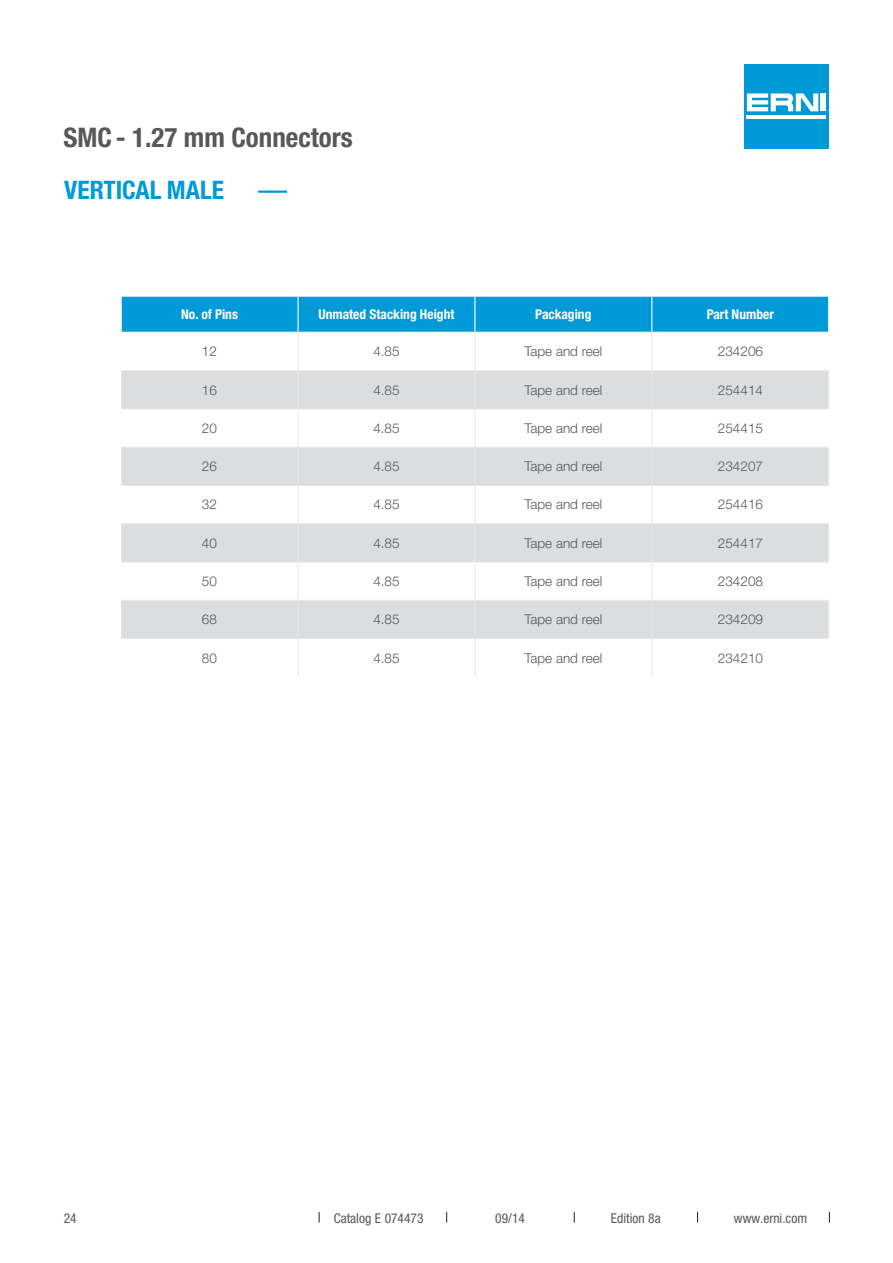
<style>
.page{position:relative;width:893px;height:1263px;background:#fff}
.page>*{position:absolute;margin:0;border:0;box-sizing:border-box;transform-origin:0 0}
.t1{font:700 condensed 27px "Helvetica Neue LT Pro";color:#57585a}
.t2{font:700 condensed 25.5px "Helvetica Neue LT Pro";color:#009ad9}
.t3{font:300 13.5px "Helvetica Neue LT Pro";color:#57585a}
.t4{font:700 condensed 13.5px "Helvetica Neue LT Pro";color:#fff}
.t5{font:condensed 13.5px "Helvetica Neue LT Pro";color:#57585a}
</style>
<div class="page">
<hr style="left:258px;top:190px;width:29px;height:3px;background:#009ad9">
<div style="left:122px;top:297px;width:706px;height:35px;background:#009ad9"></div>
<svg style="left:121px;top:371px;width:708px;height:267px;fill:#dcdddf"></svg>
<hr style="left:298px;top:333px;width:1px;height:37px;background:#e6e7e9">
<hr style="left:475px;top:333px;width:1px;height:37px;background:#e6e7e9">
<hr style="left:651px;top:333px;width:1px;height:37px;background:#e6e7e9">
<hr style="left:121px;top:370px;width:177px;height:1px;background:#e6e7e9">
<hr style="left:298px;top:370px;width:177px;height:1px;background:#e6e7e9">
<hr style="left:298px;top:371px;width:1px;height:38px;background:#e6e7e9">
<hr style="left:475px;top:370px;width:177px;height:1px;background:#e6e7e9">
<hr style="left:475px;top:371px;width:1px;height:38px;background:#e6e7e9">
<hr style="left:652px;top:370px;width:177px;height:1px;background:#e6e7e9">
<hr style="left:651px;top:371px;width:1px;height:38px;background:#e6e7e9">
<hr style="left:121px;top:409px;width:177px;height:1px;background:#e6e7e9">
<hr style="left:298px;top:409px;width:177px;height:1px;background:#e6e7e9">
<hr style="left:298px;top:409px;width:1px;height:38px;background:#e6e7e9">
<hr style="left:475px;top:409px;width:177px;height:1px;background:#e6e7e9">
<hr style="left:475px;top:409px;width:1px;height:38px;background:#e6e7e9">
<hr style="left:652px;top:409px;width:177px;height:1px;background:#e6e7e9">
<hr style="left:651px;top:409px;width:1px;height:38px;background:#e6e7e9">
<hr style="left:121px;top:447px;width:177px;height:1px;background:#e6e7e9">
<hr style="left:298px;top:447px;width:177px;height:1px;background:#e6e7e9">
<hr style="left:298px;top:448px;width:1px;height:37px;background:#e6e7e9">
<hr style="left:475px;top:447px;width:177px;height:1px;background:#e6e7e9">
<hr style="left:475px;top:448px;width:1px;height:37px;background:#e6e7e9">
<hr style="left:652px;top:447px;width:177px;height:1px;background:#e6e7e9">
<hr style="left:651px;top:448px;width:1px;height:37px;background:#e6e7e9">
<hr style="left:121px;top:485px;width:177px;height:1px;background:#e6e7e9">
<hr style="left:298px;top:485px;width:177px;height:1px;background:#e6e7e9">
<hr style="left:298px;top:486px;width:1px;height:37px;background:#e6e7e9">
<hr style="left:475px;top:485px;width:177px;height:1px;background:#e6e7e9">
<hr style="left:475px;top:486px;width:1px;height:37px;background:#e6e7e9">
<hr style="left:652px;top:485px;width:177px;height:1px;background:#e6e7e9">
<hr style="left:651px;top:486px;width:1px;height:37px;background:#e6e7e9">
<hr style="left:121px;top:523px;width:177px;height:1px;background:#e6e7e9">
<hr style="left:298px;top:523px;width:177px;height:1px;background:#e6e7e9">
<hr style="left:298px;top:524px;width:1px;height:38px;background:#e6e7e9">
<hr style="left:475px;top:523px;width:177px;height:1px;background:#e6e7e9">
<hr style="left:475px;top:524px;width:1px;height:38px;background:#e6e7e9">
<hr style="left:652px;top:523px;width:177px;height:1px;background:#e6e7e9">
<hr style="left:651px;top:524px;width:1px;height:38px;background:#e6e7e9">
<hr style="left:121px;top:562px;width:177px;height:1px;background:#e6e7e9">
<hr style="left:298px;top:562px;width:177px;height:1px;background:#e6e7e9">
<hr style="left:298px;top:562px;width:1px;height:38px;background:#e6e7e9">
<hr style="left:475px;top:562px;width:177px;height:1px;background:#e6e7e9">
<hr style="left:475px;top:562px;width:1px;height:38px;background:#e6e7e9">
<hr style="left:652px;top:562px;width:177px;height:1px;background:#e6e7e9">
<hr style="left:651px;top:562px;width:1px;height:38px;background:#e6e7e9">
<hr style="left:121px;top:600px;width:177px;height:1px;background:#e6e7e9">
<hr style="left:298px;top:600px;width:177px;height:1px;background:#e6e7e9">
<hr style="left:298px;top:601px;width:1px;height:37px;background:#e6e7e9">
<hr style="left:475px;top:600px;width:177px;height:1px;background:#e6e7e9">
<hr style="left:475px;top:601px;width:1px;height:37px;background:#e6e7e9">
<hr style="left:652px;top:600px;width:177px;height:1px;background:#e6e7e9">
<hr style="left:651px;top:601px;width:1px;height:37px;background:#e6e7e9">
<hr style="left:121px;top:638px;width:177px;height:1px;background:#e6e7e9">
<hr style="left:298px;top:638px;width:177px;height:1px;background:#e6e7e9">
<hr style="left:298px;top:639px;width:1px;height:38px;background:#e6e7e9">
<hr style="left:475px;top:638px;width:177px;height:1px;background:#e6e7e9">
<hr style="left:475px;top:639px;width:1px;height:38px;background:#e6e7e9">
<hr style="left:652px;top:638px;width:177px;height:1px;background:#e6e7e9">
<hr style="left:651px;top:639px;width:1px;height:38px;background:#e6e7e9">
<hr style="left:297px;top:297px;width:2px;height:35px;background:#fff">
<hr style="left:474px;top:297px;width:1px;height:35px;background:#fff">
<hr style="left:651px;top:297px;width:1px;height:35px;background:#fff">
<div style="left:744px;top:64px;width:85px;height:85px;background:#009ad9"></div>
<hr style="left:747px;top:115px;width:79px;height:4px;background:#fff">
<div style="left:821px;top:93px;width:5px;height:18px;background:#fff"></div>
<svg style="left:747px;top:93px;width:71px;height:18px"></svg>
<h1 class="t1" style="left:64px;top:121px;width:291px">SMC- 1.27 mm Connectors</h1>
<h2 class="t2" style="left:64px;top:175px;width:161px">VERTICAL MALE</h2>
<p class="t4" style="left:181px;top:306px;width:58px">No. of Pins</p>
<p class="t4" style="left:318px;top:306px;width:137px">Unmated Stacking Height</p>
<p class="t4" style="left:535px;top:306px;width:58px">Packaging</p>
<p class="t4" style="left:707px;top:306px;width:69px">Part Number</p>
<p class="t3" style="left:202px;top:343px;width:17px">12</p>
<p class="t3" style="left:373px;top:343px;width:28px">4.85</p>
<p class="t3" style="left:524px;top:343px;width:79px">Tape and reel</p>
<p class="t3" style="left:718px;top:343px;width:47px">234206</p>
<p class="t3" style="left:202px;top:382px;width:17px">16</p>
<p class="t3" style="left:373px;top:382px;width:28px">4.85</p>
<p class="t3" style="left:524px;top:382px;width:79px">Tape and reel</p>
<p class="t3" style="left:718px;top:382px;width:47px">254414</p>
<p class="t3" style="left:202px;top:420px;width:17px">20</p>
<p class="t3" style="left:373px;top:420px;width:28px">4.85</p>
<p class="t3" style="left:524px;top:420px;width:79px">Tape and reel</p>
<p class="t3" style="left:718px;top:420px;width:47px">254415</p>
<p class="t3" style="left:202px;top:458px;width:17px">26</p>
<p class="t3" style="left:373px;top:458px;width:28px">4.85</p>
<p class="t3" style="left:524px;top:458px;width:79px">Tape and reel</p>
<p class="t3" style="left:718px;top:458px;width:47px">234207</p>
<p class="t3" style="left:202px;top:496px;width:17px">32</p>
<p class="t3" style="left:373px;top:496px;width:28px">4.85</p>
<p class="t3" style="left:524px;top:496px;width:79px">Tape and reel</p>
<p class="t3" style="left:718px;top:496px;width:47px">254416</p>
<p class="t3" style="left:202px;top:535px;width:17px">40</p>
<p class="t3" style="left:373px;top:535px;width:28px">4.85</p>
<p class="t3" style="left:524px;top:535px;width:79px">Tape and reel</p>
<p class="t3" style="left:718px;top:535px;width:47px">254417</p>
<p class="t3" style="left:202px;top:573px;width:17px">50</p>
<p class="t3" style="left:373px;top:573px;width:28px">4.85</p>
<p class="t3" style="left:524px;top:573px;width:79px">Tape and reel</p>
<p class="t3" style="left:718px;top:573px;width:47px">234208</p>
<p class="t3" style="left:202px;top:611px;width:17px">68</p>
<p class="t3" style="left:373px;top:611px;width:28px">4.85</p>
<p class="t3" style="left:524px;top:611px;width:79px">Tape and reel</p>
<p class="t3" style="left:718px;top:611px;width:47px">234209</p>
<p class="t3" style="left:202px;top:649px;width:17px">80</p>
<p class="t3" style="left:373px;top:649px;width:28px">4.85</p>
<p class="t3" style="left:524px;top:649px;width:79px">Tape and reel</p>
<p class="t3" style="left:718px;top:649px;width:47px">234210</p>
<p class="t5" style="left:64px;top:1210px;width:14px">24</p>
<p class="t5" style="left:334px;top:1210px;width:91px">Catalog E 074473</p>
<p class="t5" style="left:495px;top:1210px;width:31px">09/14</p>
<p class="t5" style="left:611px;top:1210px;width:51px">Edition 8a</p>
<p class="t5" style="left:734px;top:1210px;width:75px">www.erni.com</p>
</div>
